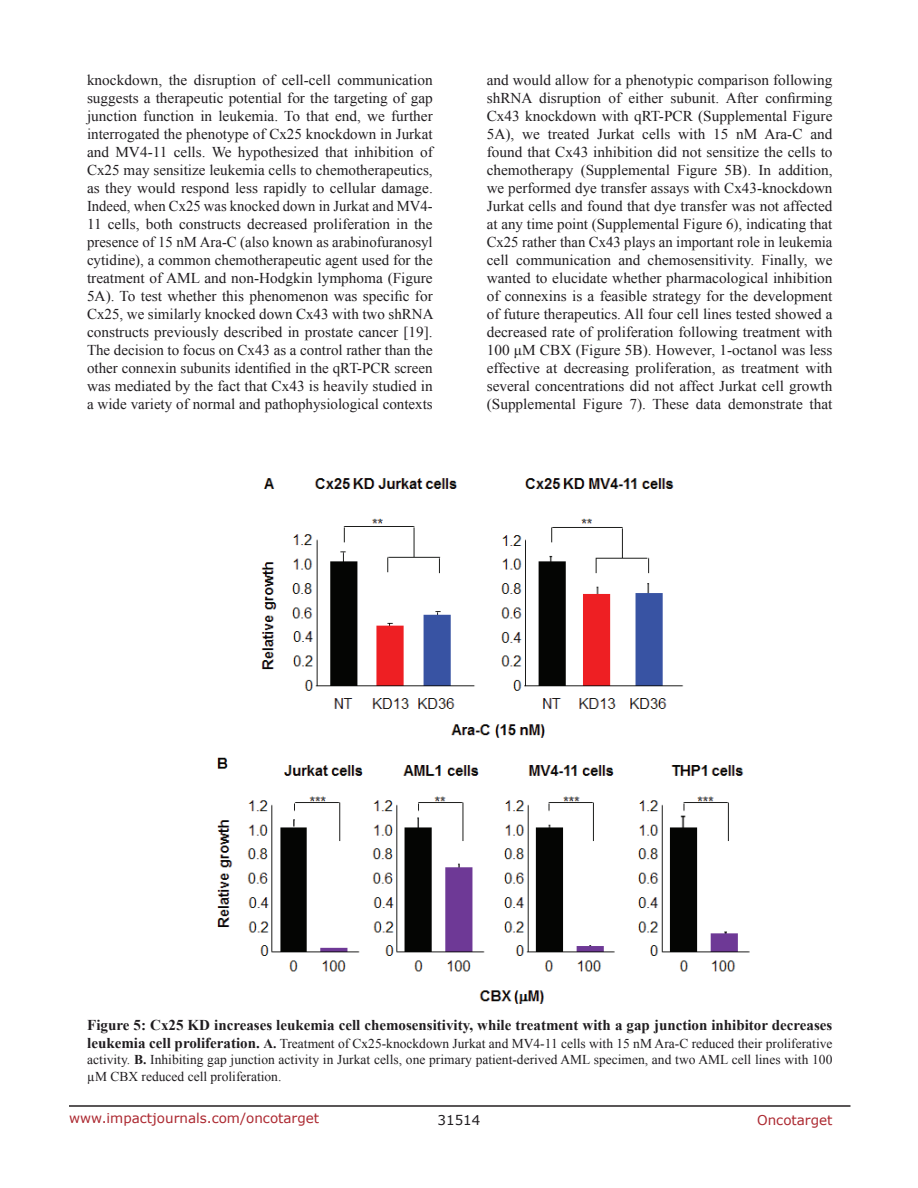
<style>
.page{position:relative;width:918px;height:1188px;background:#fff}
.page>*{position:absolute;margin:0;border:0;box-sizing:border-box;transform-origin:0 0}
.t1{font:15px/18px "Times New Roman";color:#201d20;text-align:justify}
.t2{font:700 15px "Times New Roman";color:#201d20}
.t3{font:13.5px/16.2px "Times New Roman";color:#201d20;text-align:justify}
.t4{font:13.5px "Verdana";color:#ac2830}
.t5{font:13.5px "Verdana";color:#201d20}
.s1{font-weight:700;font-size:15px}
.s2{font-weight:700}
</style>
<div class="page">
<hr style="left:69px;top:1105px;width:781px;height:2px;background:#231f20">
<img style="left:217px;top:478px;width:533px;height:526px">
<p class="t1" style="left:87px;top:71px;width:348px">knockdown, the disruption of cell-cell communication suggests a therapeutic potential for the targeting of gap junction function in leukemia. To that end, we further interrogated the phenotype of Cx25 knockdown in Jurkat and MV4-11 cells. We hypothesized that inhibition of Cx25 may sensitize leukemia cells to chemotherapeutics, as they would respond less rapidly to cellular damage.<br>Indeed, when Cx25 was knocked down in Jurkat and MV4- 11 cells, both constructs decreased proliferation in the presence of 15 nM Ara-C (also known as arabinofuranosyl cytidine), a common chemotherapeutic agent used for the treatment of AML and non-Hodgkin lymphoma (Figure 5A). To test whether this phenomenon was specific for Cx25, we similarly knocked down Cx43 with two shRNA constructs previously described in prostate cancer [19].<br>The decision to focus on Cx43 as a control rather than the other connexin subunits identified in the qRT-PCR screen was mediated by the fact that Cx43 is heavily studied in a wide variety of normal and pathophysiological contexts</p>
<p class="t1" style="left:487px;top:71px;width:347px">and would allow for a phenotypic comparison following shRNA disruption of either subunit. After confirming Cx43 knockdown with qRT-PCR (Supplemental Figure 5A), we treated Jurkat cells with 15 nM Ara-C and found that Cx43 inhibition did not sensitize the cells to chemotherapy (Supplemental Figure 5B). In addition, we performed dye transfer assays with Cx43-knockdown Jurkat cells and found that dye transfer was not affected at any time point (Supplemental Figure 6), indicating that Cx25 rather than Cx43 plays an important role in leukemia cell communication and chemosensitivity. Finally, we wanted to elucidate whether pharmacological inhibition of connexins is a feasible strategy for the development of future therapeutics. All four cell lines tested showed a decreased rate of proliferation following treatment with 100 μM CBX (Figure 5B). However, 1-octanol was less effective at decreasing proliferation, as treatment with several concentrations did not affect Jurkat cell growth (Supplemental Figure 7). These data demonstrate that</p>
<p class="t2" style="left:87px;top:1015px;width:747px">Figure 5: Cx25 KD increases leukemia cell chemosensitivity, while treatment with a gap junction inhibitor decreases</p>
<p class="t3" style="left:87px;top:1035px;width:747px"><span class="s1">leukemia cell proliferation.</span> <span class="s2">A.</span> Treatment of Cx25-knockdown Jurkat and MV4-11 cells with 15 nM Ara-C reduced their proliferative activity. <span class="s2">B.</span> Inhibiting gap junction activity in Jurkat cells, one primary patient-derived AML specimen, and two AML cell lines with 100 µM CBX reduced cell proliferation.</p>
<p class="t4" style="left:69px;top:1109px;width:252px">www.impactjournals.com/oncotarget</p>
<p class="t5" style="left:438px;top:1111px;width:44px">31514</p>
<p class="t4" style="left:757px;top:1111px;width:77px">Oncotarget</p>
</div>
